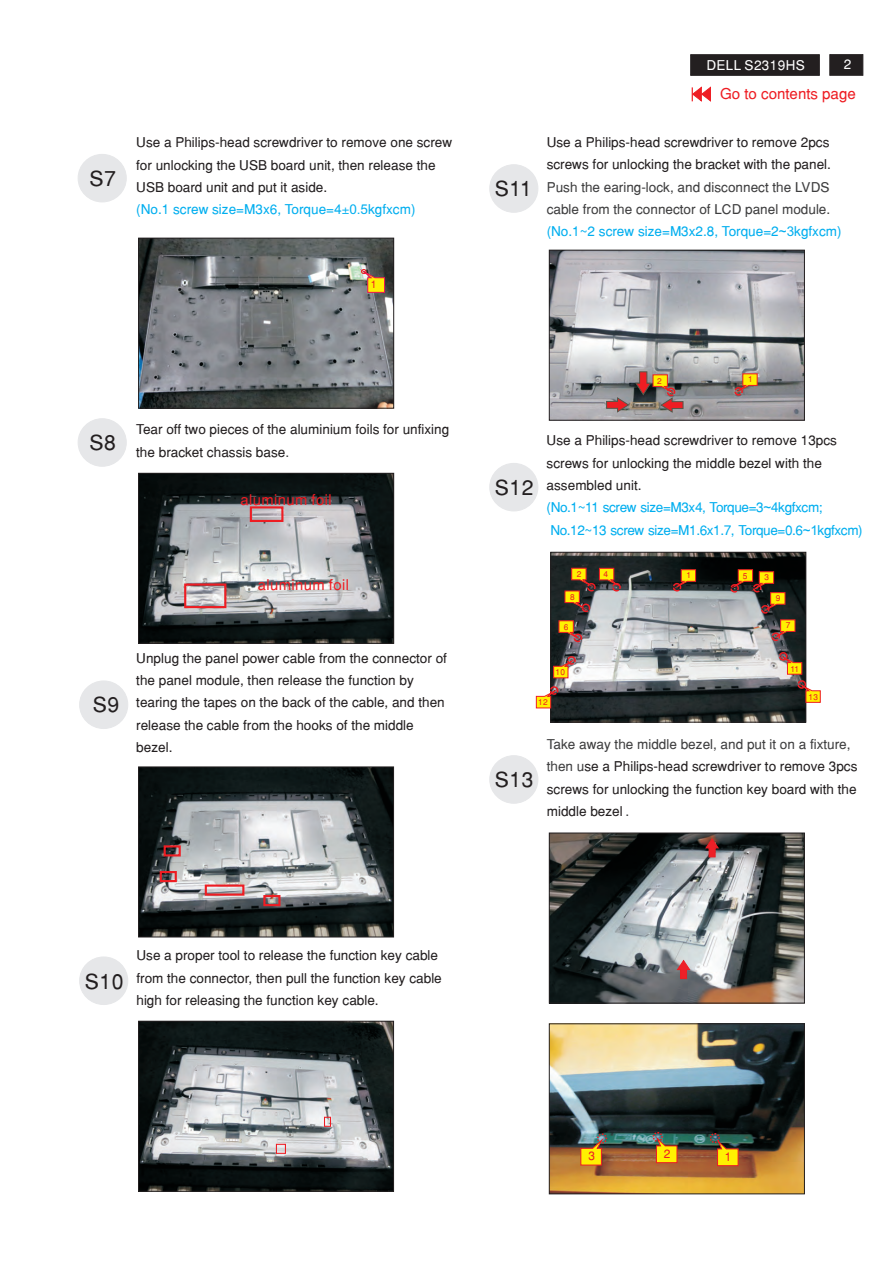
<style>
.page{position:relative;width:893px;height:1263px;background:#fff}
.page>*{position:absolute;margin:0;border:0;box-sizing:border-box;transform-origin:0 0}
.t1{font:21px "Helvetica";letter-spacing:.03em;color:#231f20}
.t2{font:15px "Helvetica";color:#ee1d23}
.t3{font:14.7px "Helvetica";letter-spacing:.03em;color:#ee1d23}
.t4{font:13.5px/22.4px "Helvetica";color:#231f20}
.t5{font:13.5px/22.4px "Helvetica";color:#3e3e3f}
.t6{font:13.5px "Helvetica";letter-spacing:.03em;color:#fff}
.t7{font:12px "Helvetica";color:#ee1d23}
.t8{font:10.35px "Helvetica";color:#ee1d23}
.t9{font:8.25px "Helvetica";letter-spacing:.03em;color:#ee1d23}
.s1{color:#00aeef}
.s2{font-family:"Helvetica Neue LT Std";font-size:12.75px;color:#00aeef}
.s3{font-family:"Arial";color:#00aeef}
.s4{color:#3e3e3f}
</style>
<div class="page">
<img style="left:140px;top:769px;width:252px;height:166px">
<div style="left:138px;top:767px;width:256px;height:170px;border:1px solid #231f20"></div>
<div style="left:78px;top:419px;width:48px;height:47px;background:#e6e7e9;border:1px solid #e6e7e9;border-radius:50%"></div>
<div style="left:79px;top:681px;width:49px;height:48px;background:#e6e7e9;border:1px solid #e6e7e9;border-radius:50%"></div>
<div style="left:78px;top:154px;width:48px;height:48px;background:#e6e7e9;border:1px solid #e6e7e9;border-radius:50%"></div>
<img style="left:140px;top:1023px;width:252px;height:166px">
<div style="left:138px;top:1021px;width:256px;height:170px;border:1px solid #231f20"></div>
<div style="left:830px;top:54px;width:33px;height:21px;background:#231f20;border:1px solid #231f20"></div>
<div style="left:690px;top:55px;width:129px;height:20px;background:#231f20"></div>
<svg style="left:692px;top:87px;width:19px;height:15px"></svg>
<div style="left:205px;top:885px;width:39px;height:11px;border:2px solid #ee1d23"></div>
<div style="left:160px;top:871px;width:17px;height:11px;border:2px solid #ee1d23"></div>
<div style="left:79px;top:957px;width:49px;height:48px;background:#e6e7e9;border:1px solid #e6e7e9;border-radius:50%"></div>
<div style="left:490px;top:165px;width:48px;height:47px;background:#e6e7e9;border:1px solid #e6e7e9;border-radius:50%"></div>
<div style="left:490px;top:463px;width:48px;height:48px;background:#e6e7e9;border:1px solid #e6e7e9;border-radius:50%"></div>
<div style="left:490px;top:756px;width:48px;height:47px;background:#e6e7e9;border:1px solid #e6e7e9;border-radius:50%"></div>
<img style="left:140px;top:240px;width:252px;height:166px">
<div style="left:138px;top:238px;width:256px;height:170px;border:1px solid #231f20"></div>
<div style="left:263px;top:895px;width:17px;height:11px;border:2px solid #ee1d23"></div>
<svg style="left:361px;top:269px;width:24px;height:24px"></svg>
<img style="left:140px;top:475px;width:252px;height:167px">
<div style="left:138px;top:473px;width:256px;height:171px;border:1px solid #231f20"></div>
<div style="left:250px;top:506px;width:33px;height:16px;border:2px solid #ee1d23"></div>
<div style="left:184px;top:583px;width:42px;height:25px;border:2px solid #ee1d23"></div>
<div style="left:164px;top:845px;width:17px;height:11px;border:2px solid #ee1d23"></div>
<div style="left:324px;top:1117px;width:7px;height:10px;border:1px solid #ee1d23"></div>
<div style="left:276px;top:1144px;width:10px;height:10px;border:1px solid #ee1d23"></div>
<img style="left:553px;top:554px;width:251px;height:166px">
<div style="left:551px;top:552px;width:255px;height:170px;border:1px solid #231f20"></div>
<div style="left:779px;top:652px;width:9px;height:9px;border:1px dashed #ee1d23;border-radius:50%"></div>
<svg style="left:553px;top:657px;width:26px;height:22px"></svg>
<svg style="left:671px;top:569px;width:25px;height:22px"></svg>
<svg style="left:777px;top:653px;width:25px;height:22px"></svg>
<div style="left:567px;top:656px;width:9px;height:9px;border:1px dashed #ee1d23;border-radius:50%"></div>
<svg style="left:564px;top:567px;width:60px;height:45px;background:#867350"></svg>
<svg style="left:558px;top:620px;width:26px;height:22px"></svg>
<svg style="left:728px;top:569px;width:68px;height:72px;background:#7d6f55"></svg>
<svg style="left:536px;top:687px;width:25px;height:22px"></svg>
<div style="left:550px;top:686px;width:8px;height:9px;border:1px dashed #ee1d23;border-radius:50%"></div>
<div style="left:797px;top:680px;width:9px;height:9px;border:1px dashed #ee1d23;border-radius:50%"></div>
<svg style="left:795px;top:681px;width:26px;height:22px"></svg>
<img style="left:551px;top:252px;width:252px;height:166px">
<div style="left:549px;top:250px;width:256px;height:170px;border:1px solid #231f20"></div>
<div style="left:734px;top:387px;width:9px;height:9px;border:1px dashed #ee1d23;border-radius:50%"></div>
<svg style="left:606px;top:371px;width:78px;height:42px;background:#92776d"></svg>
<svg style="left:732px;top:373px;width:26px;height:22px"></svg>
<div style="left:667px;top:388px;width:8px;height:8px;border:1px dashed #ee1d23;border-radius:50%"></div>
<img style="left:551px;top:835px;width:252px;height:166px">
<div style="left:549px;top:833px;width:256px;height:170px;border:1px solid #231f20"></div>
<img style="left:551px;top:1026px;width:252px;height:166px">
<div style="left:549px;top:1024px;width:256px;height:170px;border:1px solid #231f20"></div>
<div style="left:597px;top:1133px;width:10px;height:11px;border:1px dashed #ee1d23;border-radius:50%"></div>
<div style="left:653px;top:1132px;width:10px;height:10px;border:1px dashed #ee1d23;border-radius:50%"></div>
<div style="left:710px;top:1133px;width:10px;height:10px;border:1px dashed #ee1d23;border-radius:50%"></div>
<svg style="left:580px;top:1137px;width:25px;height:29px"></svg>
<svg style="left:716px;top:1139px;width:23px;height:27px"></svg>
<svg style="left:655px;top:1136px;width:23px;height:27px"></svg>
<svg style="left:676px;top:959px;width:15px;height:20px"></svg>
<svg style="left:705px;top:838px;width:14px;height:20px"></svg>
<h1 class="t1" style="left:90px;top:170px;width:28px">S7</h1>
<p class="t4" style="left:136px;top:133px;width:317px">Use a Philips-head screwdriver to remove one screw for unlocking the USB board unit, then release the USB board unit and put it aside.<br><span class="s1">(No.1 screw size=M3x6, Torque=4</span><span class="s2">±</span><span class="s3">0.5</span><span class="s1">kgfxcm)</span></p>
<p class="t8" style="left:371px;top:280px;width:7px">1</p>
<p class="t4" style="left:90px;top:420px;width:361px;text-indent:47px">Tear off two pieces of the aluminium foils for unfixing<br><sup>S8</sup> the bracket chassis base<span class="s4">.</span></p>
<p class="t3" style="left:240px;top:494px;width:93px">aluminum foil</p>
<p class="t3" style="left:258px;top:579px;width:93px">aluminum foil</p>
<h1 class="t1" style="left:93px;top:697px;width:28px">S9</h1>
<p class="t4" style="left:136px;top:648px;width:312px">Unplug the panel power cable from the connector of the panel module, then release the function by tearing the tapes on the back of the cable, and then release the cable from the hooks of the middle bezel.</p>
<h1 class="t1" style="left:495px;top:180px;width:39px">S11</h1>
<p class="t6" style="left:844px;top:59px;width:9px">2</p>
<p class="t2" style="left:720px;top:88px;width:137px">Go to contents page</p>
<p class="t6" style="left:706px;top:60px;width:100px">DELL S2319HS</p>
<p class="t4" style="left:547px;top:132px;width:286px">Use a Philips-head screwdriver to remove 2pcs screws for unlocking the bracket with the panel.</p>
<p class="t5" style="left:547px;top:177px;width:296px">Push the earing-lock, and disconnect the LVDS cable from the connector of LCD panel module. <span class="s1">(No.1~2 screw size=M3x2.8, Torque=2</span><span class="s3">~3</span><span class="s1">kgfxcm)</span></p>
<p class="t9" style="left:657px;top:378px;width:6px">2</p>
<p class="t9" style="left:748px;top:376px;width:6px">1</p>
<h1 class="t1" style="left:495px;top:479px;width:40px">S12</h1>
<p class="t4" style="left:547px;top:431px;width:318px">Use a Philips-head screwdriver to remove 13pcs screws for unlocking the middle bezel with the assembled unit.<br><span class="s1">(No.1~11 screw size=M3x4, Torque=3</span><span class="s3">~4</span><span class="s1">kgfxcm; No.12~13 screw size=M1.6x1.7, Torque=0.6</span><span class="s3">~1</span><span class="s1">kgfxcm)</span></p>
<p class="t9" style="left:577px;top:571px;width:6px">2</p>
<p class="t9" style="left:604px;top:571px;width:6px">4</p>
<p class="t9" style="left:686px;top:572px;width:6px">1</p>
<p class="t9" style="left:743px;top:572px;width:6px">5</p>
<p class="t9" style="left:764px;top:574px;width:6px">3</p>
<p class="t9" style="left:570px;top:594px;width:6px">8</p>
<p class="t9" style="left:564px;top:623px;width:6px">6</p>
<p class="t9" style="left:776px;top:595px;width:6px">9</p>
<p class="t9" style="left:786px;top:622px;width:6px">7</p>
<p class="t9" style="left:556px;top:669px;width:11px">10</p>
<p class="t9" style="left:790px;top:666px;width:10px">11</p>
<p class="t9" style="left:538px;top:699px;width:11px">12</p>
<p class="t9" style="left:808px;top:694px;width:11px">13</p>
<h1 class="t1" style="left:495px;top:771px;width:40px">S13</h1>
<p class="t5" style="left:547px;top:734px;width:305px">Take away the middle bezel, and put it on a fixture,</p>
<p class="t4" style="left:547px;top:757px;width:312px"><span class="s4">then u</span>se a Philips-head screwdriver to remove 3pcs screws for unlocking the function key board with the</p>
<p class="t4" style="left:547px;top:801px;width:84px">middle bezel <span class="s4">.</span></p>
<h1 class="t1" style="left:85px;top:973px;width:40px">S10</h1>
<p class="t4" style="left:136px;top:946px;width:307px">Use a proper tool to release the function key cable from the connector, then pull the function key cable high for releasing the function key cable.</p>
<p class="t7" style="left:588px;top:1151px;width:8px">3</p>
<p class="t7" style="left:664px;top:1149px;width:8px">2</p>
<p class="t7" style="left:725px;top:1152px;width:8px">1</p>
</div>
